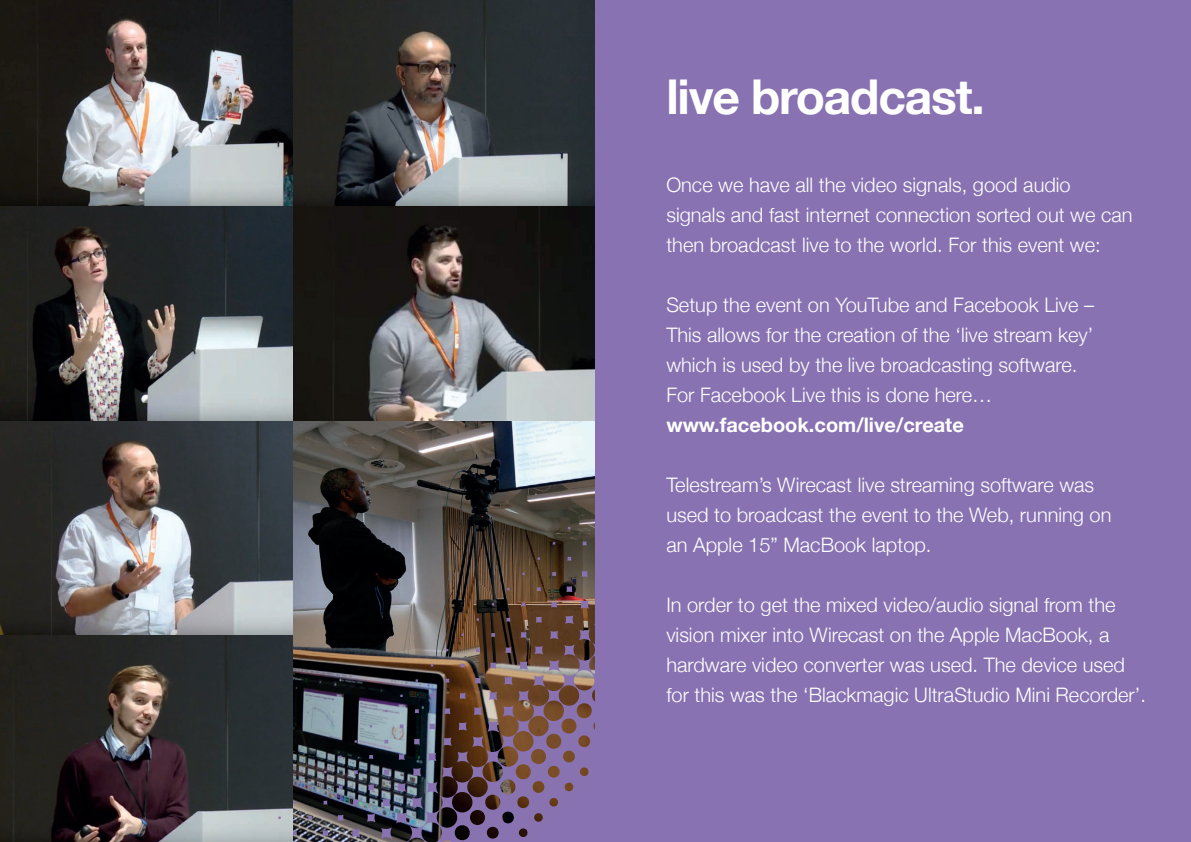
<style>
.page{position:relative;width:1191px;height:842px;background:#fff}
.page>*{position:absolute;margin:0;border:0;box-sizing:border-box;transform-origin:0 0}
.t1{font:700 48px "Helvetica Neue";letter-spacing:-.025em;color:#fff}
.t2{font:300 20px/30px "Helvetica Neue";color:#fff}
.t3{font:700 20px "Helvetica Neue";color:#fff}
</style>
<div class="page">
<img style="left:0;top:0;width:595px;height:842px">
<svg style="left:323px;top:801px;width:4px;height:4px"></svg>
<svg style="left:567px;top:557px;width:4px;height:4px"></svg>
<svg style="left:552px;top:572px;width:4px;height:4px"></svg>
<svg style="left:581px;top:571px;width:6px;height:6px"></svg>
<svg style="left:293px;top:831px;width:4px;height:4px"></svg>
<svg style="left:322px;top:830px;width:6px;height:6px"></svg>
<svg style="left:308px;top:816px;width:4px;height:4px"></svg>
<svg style="left:582px;top:541px;width:4px;height:4px"></svg>
<img style="left:335px;top:583px;width:260px;height:259px">
<div style="left:595px;top:0;width:596px;height:842px;background:#8872b2"></div>
<svg style="left:527px;top:766px;width:68px;height:76px;background:#856da2"></svg>
<h1 class="t1" style="left:666px;top:59px;width:320px">live broadcast.</h1>
<p class="t2" style="left:666px;top:168px;width:468px">Once we have all the video signals, good audio signals and fast internet connection sorted out we can then broadcast live to the world. For this event we:</p>
<p class="t2" style="left:666px;top:288px;width:429px">Setup the event on YouTube and Facebook Live – This allows for the creation of the ‘live stream key’ which is used by the live broadcasting software.<br>For Facebook Live this is done here…</p>
<p class="t3" style="left:666px;top:409px;width:299px">www.facebook.com/live/create</p>
<p class="t2" style="left:666px;top:468px;width:446px">Telestream’s Wirecast live streaming software was used to broadcast the event to the Web, running on an Apple 15” MacBook laptop.</p>
<p class="t2" style="left:666px;top:588px;width:481px">In order to get the mixed video/audio signal from the vision mixer into Wirecast on the Apple MacBook, a hardware video converter was used. The device used for this was the ‘Blackmagic UltraStudio Mini Recorder’.</p>
</div>
